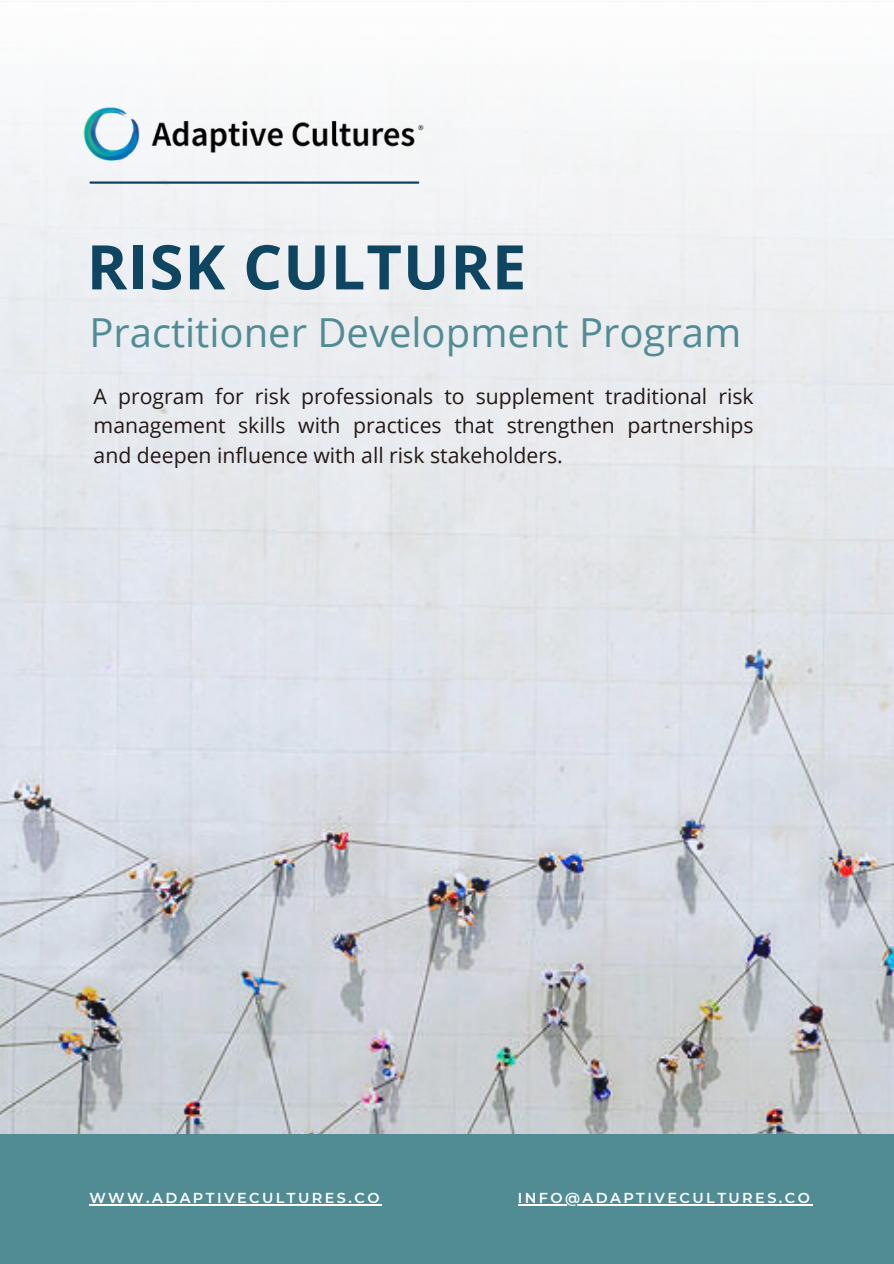
<style>
.page{position:relative;width:894px;height:1264px;background:#fff}
.page>*{position:absolute;margin:0;border:0;box-sizing:border-box;transform-origin:0 0}
.t1{font:700 61.5px "Open Sans";letter-spacing:.015em;color:#0e4560}
.t2{font:40.05px "Open Sans";color:#518c95}
.t3{font:21.15px/29.2px "Open Sans";color:#231815;text-align:justify}
.t4{font:600 14.4px "Montserrat";letter-spacing:.17em;color:#fff}
</style>
<div class="page">
<img style="left:0;top:1px;width:893px;height:1132px">
<div style="left:0;top:1133px;width:893px;height:130px;background:#518c95"></div>
<img style="left:52px;top:85px;width:395px;height:99px">
<hr style="left:90px;top:181px;width:328px;height:3px;background:#0e4560">
<hr style="left:89px;top:1204px;width:293px;height:1px;background:#fff">
<hr style="left:517px;top:1204px;width:295px;height:1px;background:#fff">
<h3 class="t1" style="left:87px;top:224px;width:441px">RISK CULTURE</h3>
<p class="t2" style="left:89px;top:304px;width:653px">Practitioner Development Program</p>
<p class="t3" style="left:94px;top:381px;width:661px">A program for risk professionals to supplement traditional risk management skills with practices that strengthen partnerships and deepen influence with all risk stakeholders.</p>
<p class="t4" style="left:89px;top:1189px;width:291px">WWW.ADAPTIVECULTURES.CO</p>
<p class="t4" style="left:517px;top:1189px;width:293px">INFO@ADAPTIVECULTURES.CO</p>
</div>
